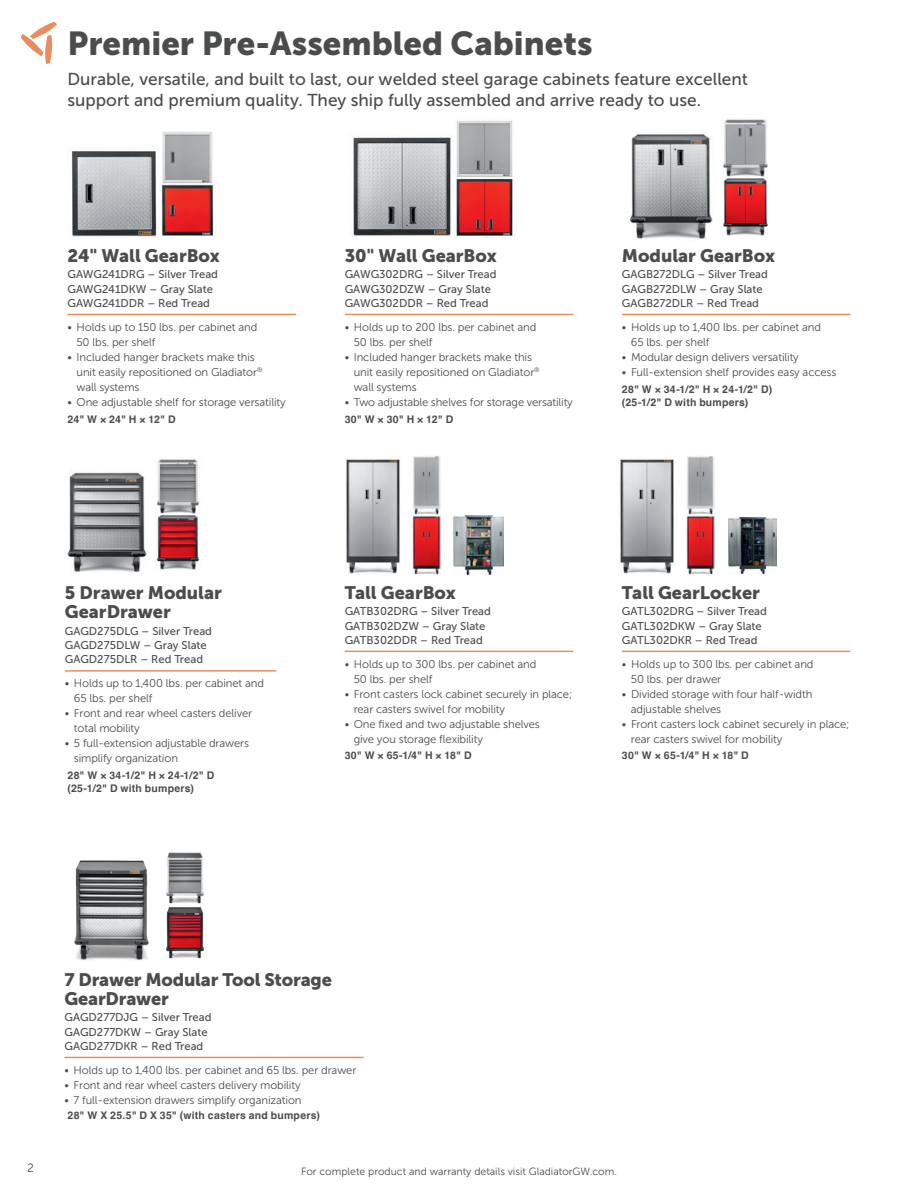
<style>
.page{position:relative;width:918px;height:1188px;background:#fff}
.page>*{position:absolute;margin:0;border:0;box-sizing:border-box;transform-origin:0 0}
.t1{font:33px "Museo Sans 900";color:#4b4c4d}
.t2{font:18px/19.5px "Museo Sans 900";color:#4b4c4d}
.t3{font:17.25px/20.7px "Museo Sans 500";color:#4b4c4d}
.t4{font:12px "Museo Sans 300";color:#4b4c4d}
.t5{font:11.25px/15px "Museo Sans 300";letter-spacing:-.01em;color:#4b4c4d}
.Model_Number_with_Ru{font:11.25px/14.2px "Museo Sans 500";color:#4b4c4d}
.Dimensions{font:700 10.5px/13.5px "Helvetica";letter-spacing:.02em;color:#4b4c4d}
.t6{font:10.5px "Museo Sans 300";color:#4b4c4d}
</style>
<div class="page">
<svg style="left:21px;top:22px;width:36px;height:42px"></svg>
<hr style="left:68px;top:314px;width:228px;height:1px;background:#e98d5e">
<hr style="left:345px;top:314px;width:228px;height:1px;background:#e98d5e">
<hr style="left:622px;top:314px;width:228px;height:1px;background:#e98d5e">
<hr style="left:345px;top:651px;width:228px;height:1px;background:#e98d5e">
<hr style="left:622px;top:651px;width:228px;height:1px;background:#e98d5e">
<hr style="left:65px;top:1057px;width:299px;height:1px;background:#e98d5e">
<img style="left:346px;top:459px;width:54px;height:115px">
<img style="left:412px;top:456px;width:29px;height:119px">
<img style="left:453px;top:516px;width:50px;height:59px">
<img style="left:620px;top:459px;width:54px;height:115px">
<img style="left:686px;top:456px;width:28px;height:119px">
<img style="left:728px;top:517px;width:48px;height:57px">
<img style="left:353px;top:137px;width:98px;height:99px">
<img style="left:456px;top:179px;width:57px;height:58px">
<img style="left:456px;top:120px;width:57px;height:58px">
<img style="left:629px;top:134px;width:84px;height:105px">
<img style="left:723px;top:119px;width:45px;height:117px">
<img style="left:67px;top:472px;width:80px;height:101px">
<img style="left:156px;top:459px;width:44px;height:111px">
<img style="left:71px;top:150px;width:86px;height:87px">
<img style="left:161px;top:185px;width:53px;height:51px">
<img style="left:162px;top:132px;width:51px;height:53px">
<hr style="left:65px;top:670px;width:211px;height:2px;background:#e98d5e">
<img style="left:74px;top:860px;width:75px;height:100px">
<img style="left:166px;top:852px;width:38px;height:107px">
<p class="t1" style="left:68px;top:24px;width:527px">Premier Pre-Assembled Cabinets</p>
<p class="t3" style="left:68px;top:69px;width:682px">Durable, versatile, and built to last, our welded steel garage cabinets feature excellent support and premium quality. They ship fully assembled and arrive ready to use.</p>
<p class="t2" style="left:68px;top:246px;width:154px">24" Wall GearBox</p>
<p class="Model_Number_with_Ru" style="left:68px;top:268px;width:152px">GAWG241DRG – Silver Tread<br>GAWG241DKW – Gray Slate<br>GAWG241DDR – Red Tread</p>
<p class="t5" style="left:76px;top:320px;width:182px;text-indent:-9px">• Holds up to 150 lbs. per cabinet and<br>50 lbs. per shelf</p>
<p class="t5" style="left:76px;top:350px;width:188px;text-indent:-9px">• Included hanger brackets make this unit easily repositioned on Gladiator<sup>® </sup>wall systems</p>
<p class="t5" style="left:68px;top:395px;width:220px">• One adjustable shelf for storage versatility</p>
<p class="Dimensions" style="left:68px;top:414px;width:110px">24" W × 24" H × 12" D</p>
<p class="t2" style="left:345px;top:246px;width:154px">30" Wall GearBox</p>
<p class="Model_Number_with_Ru" style="left:345px;top:268px;width:153px">GAWG302DRG – Silver Tread<br>GAWG302DZW – Gray Slate<br>GAWG302DDR – Red Tread</p>
<p class="t5" style="left:354px;top:320px;width:184px;text-indent:-9px">• Holds up to 200 lbs. per cabinet and<br>50 lbs. per shelf</p>
<p class="t5" style="left:354px;top:350px;width:188px;text-indent:-9px">• Included hanger brackets make this unit easily repositioned on Gladiator<sup>® </sup>wall systems</p>
<p class="t5" style="left:345px;top:395px;width:230px">• Two adjustable shelves for storage versatility</p>
<p class="Dimensions" style="left:345px;top:414px;width:110px">30" W × 30" H × 12" D</p>
<p class="t2" style="left:622px;top:246px;width:155px">Modular GearBox</p>
<p class="Model_Number_with_Ru" style="left:622px;top:268px;width:148px">GAGB272DLG – Silver Tread<br>GAGB272DLW – Gray Slate<br>GAGB272DLR – Red Tread</p>
<p class="t5" style="left:631px;top:320px;width:192px;text-indent:-9px">• Holds up to 1,400 lbs. per cabinet and<br>65 lbs. per shelf</p>
<p class="t5" style="left:622px;top:350px;width:179px">• Modular design delivers versatility</p>
<p class="t5" style="left:622px;top:365px;width:216px">• Full-extension shelf provides easy access</p>
<p class="Dimensions" style="left:622px;top:384px;width:152px">28" W × 34-1/2" H × 24-1/2" D) (25-1/2" D with bumpers)</p>
<p class="t2" style="left:65px;top:583px;width:159px">5 Drawer Modular<br>GearDrawer</p>
<p class="Model_Number_with_Ru" style="left:65px;top:624px;width:149px">GAGD275DLG – Silver Tread<br>GAGD275DLW – Gray Slate<br>GAGD275DLR – Red Tread</p>
<p class="t5" style="left:74px;top:676px;width:192px;text-indent:-9px">• Holds up to 1,400 lbs. per cabinet and<br>65 lbs. per shelf</p>
<p class="t5" style="left:74px;top:706px;width:180px;text-indent:-9px">• Front and rear wheel casters deliver total mobility</p>
<p class="t5" style="left:74px;top:736px;width:177px;text-indent:-9px">• 5 full-extension adjustable drawers simplify organization</p>
<p class="Dimensions" style="left:68px;top:769px;width:148px">28" W × 34-1/2" H × 24-1/2" D (25-1/2" D with bumpers)</p>
<p class="t2" style="left:345px;top:583px;width:113px">Tall GearBox</p>
<p class="Model_Number_with_Ru" style="left:345px;top:604px;width:148px">GATB302DRG – Silver Tread<br>GATB302DZW – Gray Slate<br>GATB302DDR – Red Tread</p>
<p class="t5" style="left:354px;top:657px;width:184px;text-indent:-9px">• Holds up to 300 lbs. per cabinet and<br>50 lbs. per shelf</p>
<p class="t5" style="left:354px;top:687px;width:220px;text-indent:-9px">• Front casters lock cabinet securely in place; rear casters swivel for mobility</p>
<p class="t5" style="left:354px;top:717px;width:188px;text-indent:-9px">• One fixed and two adjustable shelves give you storage flexibility</p>
<p class="t2" style="left:622px;top:583px;width:140px">Tall GearLocker</p>
<p class="Model_Number_with_Ru" style="left:622px;top:604px;width:147px">GATL302DRG – Silver Tread<br>GATL302DKW – Gray Slate<br>GATL302DKR – Red Tread</p>
<p class="t5" style="left:631px;top:657px;width:184px;text-indent:-9px">• Holds up to 300 lbs. per cabinet and<br>50 lbs. per drawer</p>
<p class="t5" style="left:631px;top:687px;width:183px;text-indent:-9px">• Divided storage with four half-width adjustable shelves</p>
<p class="t5" style="left:631px;top:717px;width:220px;text-indent:-9px">• Front casters lock cabinet securely in place; rear casters swivel for mobility</p>
<p class="Dimensions" style="left:345px;top:750px;width:129px">30" W × 65-1/4" H × 18" D</p>
<p class="Dimensions" style="left:622px;top:750px;width:129px">30" W × 65-1/4" H × 18" D</p>
<p class="t2" style="left:65px;top:969px;width:269px">7 Drawer Modular Tool Storage<br>GearDrawer</p>
<p class="Model_Number_with_Ru" style="left:65px;top:1011px;width:149px">GAGD277DJG – Silver Tread<br>GAGD277DKW – Gray Slate<br>GAGD277DKR – Red Tread</p>
<p class="t5" style="left:65px;top:1063px;width:293px">• Holds up to 1,400 lbs. per cabinet and 65 lbs. per drawer</p>
<p class="t5" style="left:65px;top:1078px;width:238px">• Front and rear wheel casters delivery mobility</p>
<p class="t5" style="left:65px;top:1093px;width:239px">• 7 full-extension drawers simplify organization</p>
<p class="Dimensions" style="left:68px;top:1110px;width:254px">28" W X 25.5" D X 35" (with casters and bumpers)</p>
<p class="t4" style="left:27px;top:1161px;width:8px">2</p>
<p class="t6" style="left:301px;top:1165px;width:317px">For complete product and warranty details visit GladiatorGW.com.</p>
</div>
